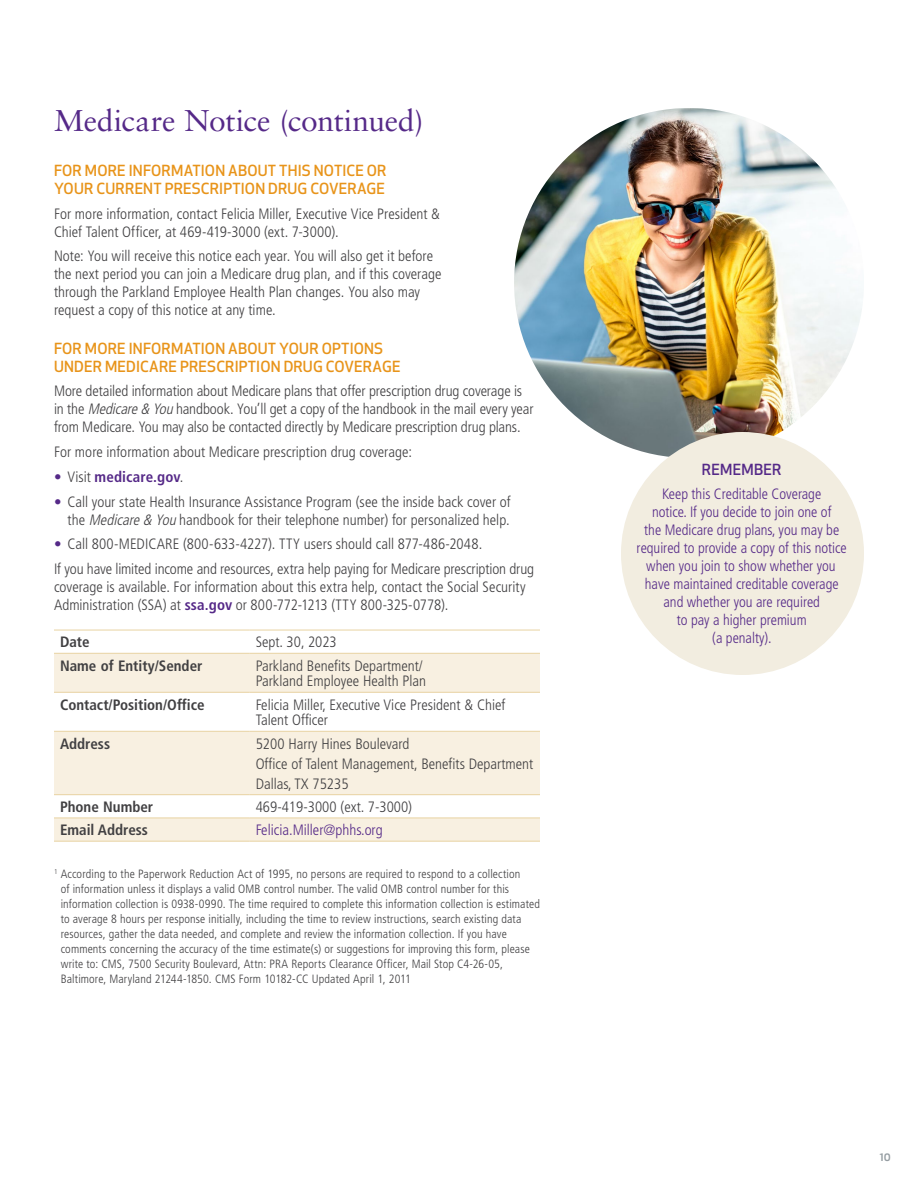
<style>
.page{position:relative;width:918px;height:1188px;background:#fff}
.page>*{position:absolute;margin:0;border:0;box-sizing:border-box;transform-origin:0 0}
.t1{font:30px "Sabon LT Std";letter-spacing:-.005em;color:#552988}
.t2{font:300 condensed 15px/18px "Frutiger LT Std";color:#414042}
.t3{font:300 condensed 15px/18px "Frutiger LT Std";color:#552988;text-align:center}
.t4{font:500 15px/18px "Apex New";letter-spacing:.015em;color:#e8941a}
.t5{font:700 condensed 15px "Frutiger LT Std";color:#414042}
.t6{font:700 condensed 15px "Frutiger LT Std";letter-spacing:.01em;color:#552988}
.t7{font:500 15px "Apex New";letter-spacing:.02em;color:#552988}
.t8{font:300 condensed 12px/15px "Frutiger LT Std";letter-spacing:.01em;color:#414042}
.t9{font:500 12px "Apex New";color:#949ca1}
.s1{font-style:italic}
.s2{font-weight:300}
.s3{font-weight:300;color:#414042}
.s4{color:#552988}
.s5{font-weight:700;color:#552988}
</style>
<div class="page">
<img style="left:514px;top:108px;width:350px;height:350px;border-radius:175px">
<svg style="left:54px;top:654px;width:486px;height:187px;fill:#f8f0e1"></svg>
<hr style="left:54px;top:630px;width:196px;height:1px;background:#e8d3a2">
<hr style="left:250px;top:630px;width:290px;height:1px;background:#e8d3a2">
<hr style="left:54px;top:653px;width:196px;height:1px;background:#e8d3a2">
<hr style="left:250px;top:653px;width:290px;height:1px;background:#e8d3a2">
<hr style="left:54px;top:692px;width:196px;height:1px;background:#e8d3a2">
<hr style="left:250px;top:692px;width:290px;height:1px;background:#e8d3a2">
<hr style="left:54px;top:731px;width:196px;height:1px;background:#e8d3a2">
<hr style="left:250px;top:731px;width:290px;height:1px;background:#e8d3a2">
<hr style="left:54px;top:794px;width:196px;height:1px;background:#e8d3a2">
<hr style="left:250px;top:794px;width:290px;height:1px;background:#e8d3a2">
<hr style="left:54px;top:818px;width:196px;height:1px;background:#e8d3a2">
<hr style="left:250px;top:818px;width:290px;height:1px;background:#e8d3a2">
<hr style="left:54px;top:841px;width:196px;height:1px;background:#e8d3a2">
<hr style="left:250px;top:841px;width:290px;height:1px;background:#e8d3a2">
<div style="left:621px;top:432px;width:243px;height:243px;background:#f2ede0;border-radius:50%"></div>
<h1 class="t1" style="left:54px;top:103px;width:371px">Medicare Notice (continued)</h1>
<p class="t4" style="left:54px;top:161px;width:334px">FOR MORE INFORMATION ABOUT THIS NOTICE OR<br>YOUR CURRENT PRESCRIPTION DRUG COVERAGE</p>
<p class="t2" style="left:54px;top:205px;width:387px">For more information, contact Felicia Miller, Executive Vice President &amp;<br>Chief Talent Officer, at 469-419-3000 (ext. 7-3000).</p>
<p class="t2" style="left:54px;top:247px;width:389px">Note: You will receive this notice each year. You will also get it before the next period you can join a Medicare drug plan, and if this coverage through the Parkland Employee Health Plan changes. You also may request a copy of this notice at any time.</p>
<p class="t4" style="left:54px;top:339px;width:348px">FOR MORE INFORMATION ABOUT YOUR OPTIONS<br>UNDER MEDICARE PRESCRIPTION DRUG COVERAGE</p>
<p class="t2" style="left:54px;top:382px;width:481px">More detailed information about Medicare plans that offer prescription drug coverage is in the <span class="s1">Medicare&amp; You</span>handbook. You’ll get a copy of the handbook in the mail every year from Medicare. You may also be contacted directly by Medicare prescription drug plans.</p>
<p class="t2" style="left:54px;top:443px;width:359px">For more information about Medicare prescription drug coverage:</p>
<p class="t6" style="left:54px;top:468px;width:131px"><span class="s2">•</span> <span class="s3">Visit</span> medicare.gov<span class="s3">.</span></p>
<p class="t2" style="left:54px;top:493px;width:458px;text-align:right"><span class="s4">•</span> Call your state Health Insurance Assistance Program (see the inside back cover of the <span class="s1">Medicare&amp; You</span> handbook for their telephone number) for personalized help.</p>
<p class="t2" style="left:54px;top:532px;width:482px;line-height:24.8px"><span class="s4">•</span> Call 800-MEDICARE (800-633-4227). TTY users should call 877-486-2048.<br>If you have limited income and resources, extra help paying for Medicare prescription drug</p>
<p class="t2" style="left:54px;top:578px;width:473px">coverage is available. For information about this extra help, contact the Social Security<br>Administration (SSA) at <span class="s5">ssa.gov</span> or 800-772-1213 (TTY 800-325-0778).</p>
<p class="t5" style="left:60px;top:633px;width:31px">Date</p>
<p class="t2" style="left:256px;top:633px;width:83px">Sept. 30, 2023</p>
<p class="t5" style="left:60px;top:656px;width:144px">Name of Entity/Sender</p>
<p class="t2" style="left:256px;top:658px;width:172px;line-height:15.8px">Parkland Benefits Department/<br>Parkland Employee Health Plan</p>
<p class="t5" style="left:60px;top:695px;width:146px">Contact/Position/Office</p>
<p class="t2" style="left:256px;top:697px;width:251px;line-height:15.8px">Felicia Miller, Executive Vice President &amp; Chief<br>Talent Officer</p>
<p class="t5" style="left:60px;top:734px;width:52px">Address</p>
<p class="t2" style="left:256px;top:734px;width:279px;line-height:20.1px">5200 Harry Hines Boulevard<br>Office of Talent Management, Benefits Department<br>Dallas, TX 75235</p>
<p class="t5" style="left:60px;top:798px;width:95px">Phone Number</p>
<p class="t2" style="left:256px;top:798px;width:158px">469-419-3000 (ext. 7-3000)</p>
<p class="t5" style="left:60px;top:821px;width:90px">Email Address</p>
<p class="t3" style="left:256px;top:821px;width:129px">Felicia.Miller@phhs.org</p>
<p class="t8" style="left:61px;top:866px;width:481px;text-indent:-7px"><sup>1</sup> According to the Paperwork Reduction Act of 1995, no persons are required to respond to a collection<br>of information unless it displays a valid OMB control number. The valid OMB control number for this information collection is 0938-0990. The time required to complete this information collection is estimated to average 8 hours per response initially, including the time to review instructions, search existing data resources, gather the data needed, and complete and review the information collection. If you have comments concerning the accuracy of the time estimate(s) or suggestions for improving this form, please write to: CMS, 7500 Security Boulevard, Attn: PRA Reports Clearance Officer, Mail Stop C4-26-05, Baltimore, Maryland 21244-1850. CMS Form 10182-CC Updated April 1, 2011</p>
<p class="t7" style="left:702px;top:459px;width:81px">REMEMBER</p>
<p class="t3" style="left:637px;top:486px;width:212px">Keep this Creditable Coverage<br>notice. If you decide to join one of<br>the Medicare drug plans, you may be required to provide a copy of this notice when you join to show whether you have maintained creditable coverage and whether you are required<br>to pay a higher premium<br>(a penalty).</p>
<p class="t9" style="left:880px;top:1149px;width:13px">10</p>
</div>
